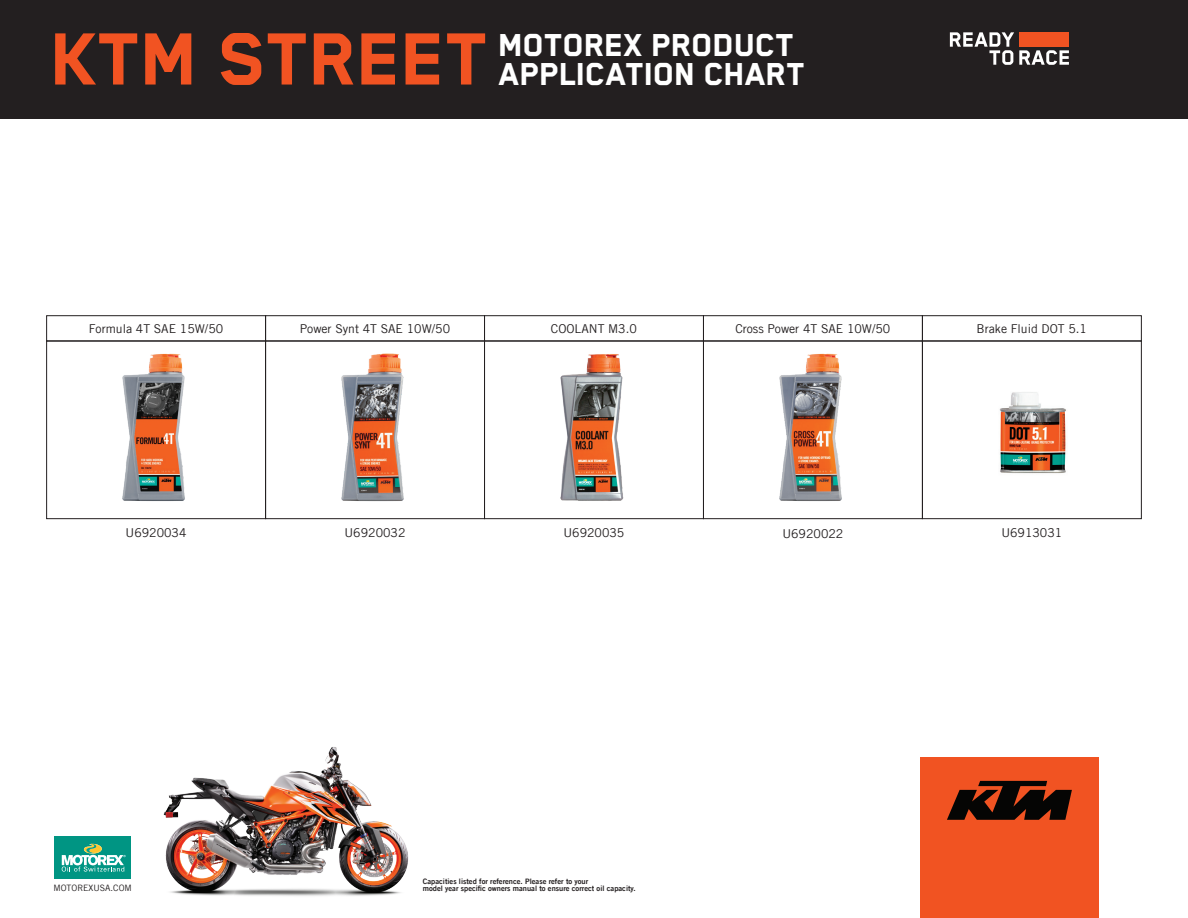
<style>
.page{position:relative;width:1188px;height:918px;background:#fff}
.page>*{position:absolute;margin:0;border:0;box-sizing:border-box;transform-origin:0 0}
.t1{font:800 85.2px "Blender Pro";color:#f15322}
.t2{font:800 36.6px "Blender Pro";color:#fff}
.t3{font:12.15px "Trade Gothic LT Com";color:#231f20}
.t4{font:8.85px "Trade Gothic LT Com";color:#231f20}
.t5{font:7.5px/7.5px "Trade Gothic LT Com Bd 2";color:#231f20}
</style>
<div class="page">
<div style="left:0;top:0;width:1188px;height:119px;background:#231f20"></div>
<div style="left:920px;top:757px;width:179px;height:161px;background:#f15322"></div>
<svg style="left:947px;top:781px;width:125px;height:39px"></svg>
<svg style="left:950px;top:32px;width:119px;height:33px"></svg>
<div style="left:54px;top:837px;width:77px;height:42px;background:#009583"></div>
<svg style="left:62px;top:844px;width:64px;height:28px"></svg>
<img style="left:163px;top:747px;width:246px;height:149px">
<img style="left:999px;top:392px;width:67px;height:82px">
<img style="left:560px;top:354px;width:64px;height:147px">
<img style="left:122px;top:353px;width:63px;height:148px">
<img style="left:341px;top:353px;width:63px;height:149px">
<div style="left:46px;top:341px;width:220px;height:178px;border:1px solid #231f20"></div>
<div style="left:46px;top:315px;width:220px;height:26px;border:1px solid #231f20"></div>
<div style="left:265px;top:341px;width:220px;height:178px;border:1px solid #231f20"></div>
<div style="left:265px;top:315px;width:220px;height:26px;border:1px solid #231f20"></div>
<div style="left:484px;top:341px;width:220px;height:178px;border:1px solid #231f20"></div>
<div style="left:484px;top:315px;width:220px;height:26px;border:1px solid #231f20"></div>
<div style="left:922px;top:341px;width:220px;height:178px;border:1px solid #231f20"></div>
<div style="left:922px;top:315px;width:220px;height:26px;border:1px solid #231f20"></div>
<img style="left:779px;top:353px;width:63px;height:148px">
<div style="left:703px;top:341px;width:220px;height:178px;border:1px solid #231f20"></div>
<div style="left:703px;top:315px;width:220px;height:26px;border:1px solid #231f20"></div>
<h1 class="t1" style="left:50px;top:15px;width:439px">KTM STREET</h1>
<h2 class="t2" style="left:498px;top:26px;width:297px">MOTOREX PRODUCT</h2>
<h2 class="t2" style="left:498px;top:55px;width:308px">APPLICATION CHART</h2>
<p class="t3" style="left:89px;top:322px;width:136px">Formula 4T SAE 15W/50</p>
<p class="t3" style="left:300px;top:322px;width:152px">Power Synt 4T SAE 10W/50</p>
<p class="t3" style="left:551px;top:322px;width:88px">COOLANT M3.0</p>
<p class="t3" style="left:977px;top:322px;width:112px">Brake Fluid DOT 5.1</p>
<p class="t3" style="left:735px;top:322px;width:157px">Cross Power 4T SAE 10W/50</p>
<p class="t3" style="left:126px;top:526px;width:62px">U6920034</p>
<p class="t3" style="left:345px;top:526px;width:62px">U6920032</p>
<p class="t3" style="left:563px;top:526px;width:62px">U6920035</p>
<p class="t3" style="left:1001px;top:526px;width:62px">U6913031</p>
<p class="t3" style="left:782px;top:526px;width:62px">U6920022</p>
<p class="t4" style="left:53px;top:883px;width:80px">MOTOREXUSA.COM</p>
<p class="t5" style="left:423px;top:877px;width:214px">Capacities listed for reference. Please refer to your<br>model year specific owners manual to ensure correct oil capacity.</p>
</div>
